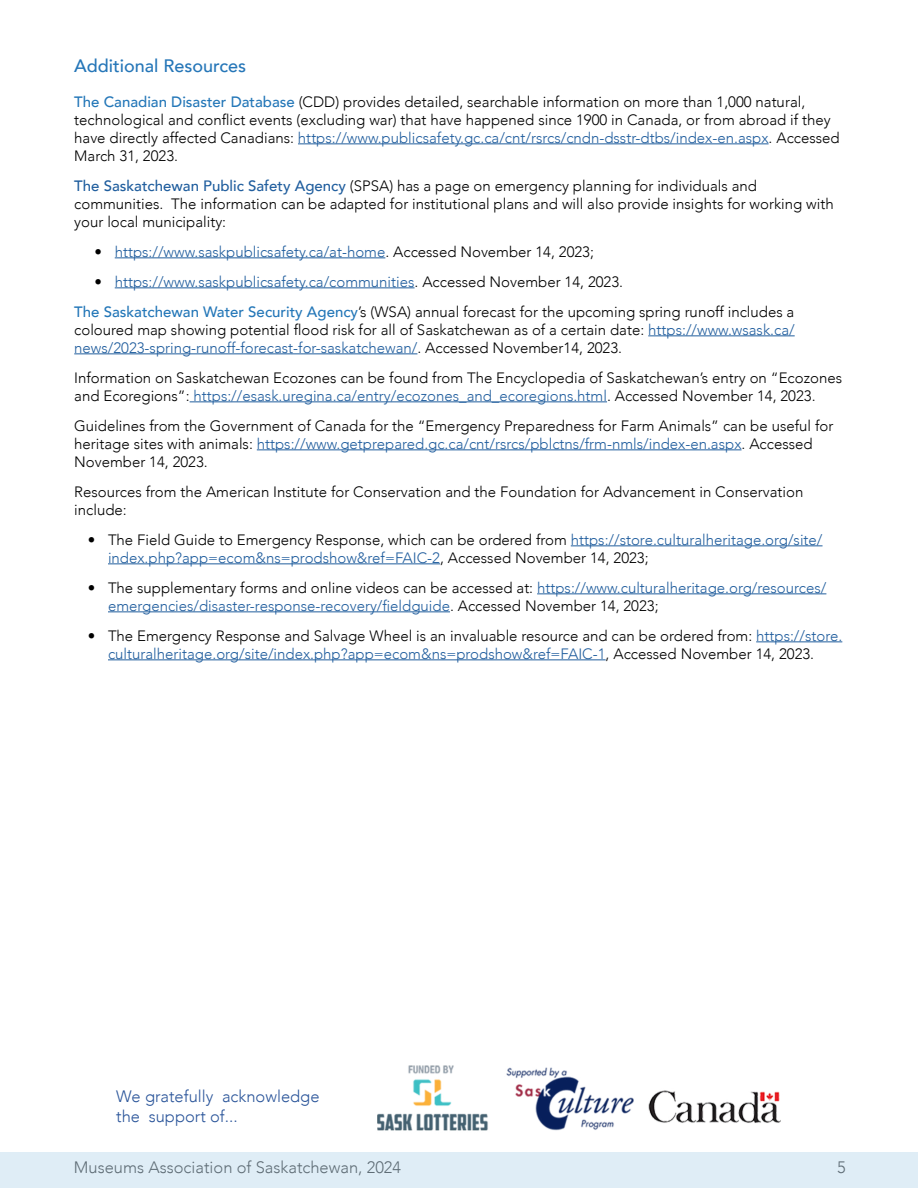
<style>
.page{position:relative;width:918px;height:1188px;background:#fff}
.page>*{position:absolute;margin:0;border:0;box-sizing:border-box;transform-origin:0 0}
.t1{font:500 18px "Avenir";color:#2576b8}
.t2{font:300 16.5px "Avenir";color:#000}
.t3{font:300 16.5px/19.8px "Avenir";color:#2b559a}
.t4{font:300 15px/18px "Avenir";color:#000}
.t5{font:300 15px/18px "Avenir";color:#215e9e}
.s1{font-weight:500;color:#2477b8}
.s2{color:#215e9e}
.s3{font-weight:500;color:#205e9e}
.s4{font-weight:500;color:#000}
.s5{color:#000}
.s6{font-weight:500}
</style>
<div class="page">
<hr style="left:298px;top:143px;width:471px;height:1px;background:#215e9e">
<hr style="left:115px;top:257px;width:270px;height:1px;background:#215e9e">
<hr style="left:115px;top:287px;width:300px;height:1px;background:#215e9e">
<hr style="left:648px;top:335px;width:147px;height:1px;background:#215e9e">
<hr style="left:74px;top:353px;width:343px;height:1px;background:#215e9e">
<hr style="left:190px;top:401px;width:417px;height:1px;background:#215e9e">
<hr style="left:257px;top:449px;width:485px;height:1px;background:#215e9e">
<hr style="left:571px;top:545px;width:252px;height:1px;background:#215e9e">
<hr style="left:108px;top:563px;width:332px;height:1px;background:#215e9e">
<hr style="left:537px;top:593px;width:289px;height:1px;background:#215e9e">
<hr style="left:108px;top:611px;width:342px;height:1px;background:#215e9e">
<hr style="left:756px;top:641px;width:86px;height:1px;background:#215e9e">
<hr style="left:108px;top:659px;width:498px;height:1px;background:#215e9e">
<div style="left:0;top:1152px;width:918px;height:36px;background:#dfedf6"></div>
<img style="left:377px;top:1065px;width:404px;height:66px">
<p class="t1" style="left:74px;top:50px;width:174px">Additional Resources</p>
<p class="t4" style="left:74px;top:93px;width:767px"><span class="s1">The Canadian Disaster Database</span> (CDD) provides detailed, searchable information on more than 1,000 natural, technological and conflict events (excluding war) that have happened since 1900 in Canada, or from abroad if they have directly affected Canadians: <span class="s2">https://www.publicsafety.gc.ca/cnt/rsrcs/cndn-dsstr-dtbs/index-en.aspx</span>. Accessed March 31, 2023.</p>
<p class="t4" style="left:74px;top:177px;width:761px"><span class="s3">The Saskatchewan Public Safety Agency</span> (SPSA) has a page on emergency planning for individuals and communities. The information can be adapted for institutional plans and will also provide insights for working with your local municipality:</p>
<p class="t5" style="left:94px;top:243px;width:501px"><span class="s4">•</span> https://www.saskpublicsafety.ca/at-home<span class="s5">. Accessed November 14, 2023;</span></p>
<p class="t4" style="left:74px;top:267px;width:722px;line-height:30px;text-indent:20px"><span class="s6">•</span> <span class="s2">https://www.saskpublicsafety.ca/communities</span>. Accessed November 14, 2023.<br><span class="s1">The Saskatchewan Water Security Agency</span>’s (WSA) annual forecast for the upcoming spring runoff includes a</p>
<p class="t4" style="left:74px;top:321px;width:722px">coloured map showing potential flood risk for all of Saskatchewan as of a certain date: <span class="s2">https://www.wsask.ca/ news/2023-spring-runoff-forecast-for-saskatchewan/</span>. Accessed November14, 2023.</p>
<p class="t4" style="left:74px;top:369px;width:769px">Information on Saskatchewan Ecozones can be found from The Encyclopedia of Saskatchewan’s entry on “Ecozones and Ecoregions”: <span class="s2">https://esask.uregina.ca/entry/ecozones_and_ecoregions.html</span>. Accessed November 14, 2023.</p>
<p class="t4" style="left:74px;top:417px;width:761px">Guidelines from the Government of Canada for the “Emergency Preparedness for Farm Animals” can be useful for heritage sites with animals: <span class="s2">https://www.getprepared.gc.ca/cnt/rsrcs/pblctns/frm-nmls/index-en.aspx</span>. Accessed<br>November 14, 2023.</p>
<p class="t4" style="left:74px;top:483px;width:731px">Resources from the American Institute for Conservation and the Foundation for Advancement in Conservation include:</p>
<p class="t5" style="left:108px;top:531px;width:716px;text-indent:-20px"><span class="s4">•</span> <span class="s5">The Field Guide to Emergency Response, which can be ordered from</span> https://store.culturalheritage.org/site/ index.php?app=ecom&amp;ns=prodshow&amp;ref=FAIC-2<span class="s5">, Accessed November 14, 2023;</span></p>
<p class="t5" style="left:108px;top:579px;width:720px;text-indent:-20px"><span class="s4">•</span> <span class="s5">The supplementary forms and online videos can be accessed at:</span> https://www.culturalheritage.org/resources/ emergencies/disaster-response-recovery/fieldguide<span class="s5">. Accessed November 14, 2023;</span></p>
<p class="t4" style="left:88px;top:627px;width:756px;text-align:center"><span class="s6">•</span> The Emergency Response and Salvage Wheel is an invaluable resource and can be ordered from: <span class="s2">https://store. culturalheritage.org/site/index.php?app=ecom&amp;ns=prodshow&amp;ref=FAIC-1</span>, Accessed November 14, 2023.</p>
<p class="t3" style="left:116px;top:1086px;width:205px">We gratefully acknowledge the support of...</p>
<p class="t2" style="left:74px;top:1158px;width:329px">Museums Association of Saskatchewan, 2024</p>
<p class="t2" style="left:837px;top:1158px;width:10px">5</p>
</div>
